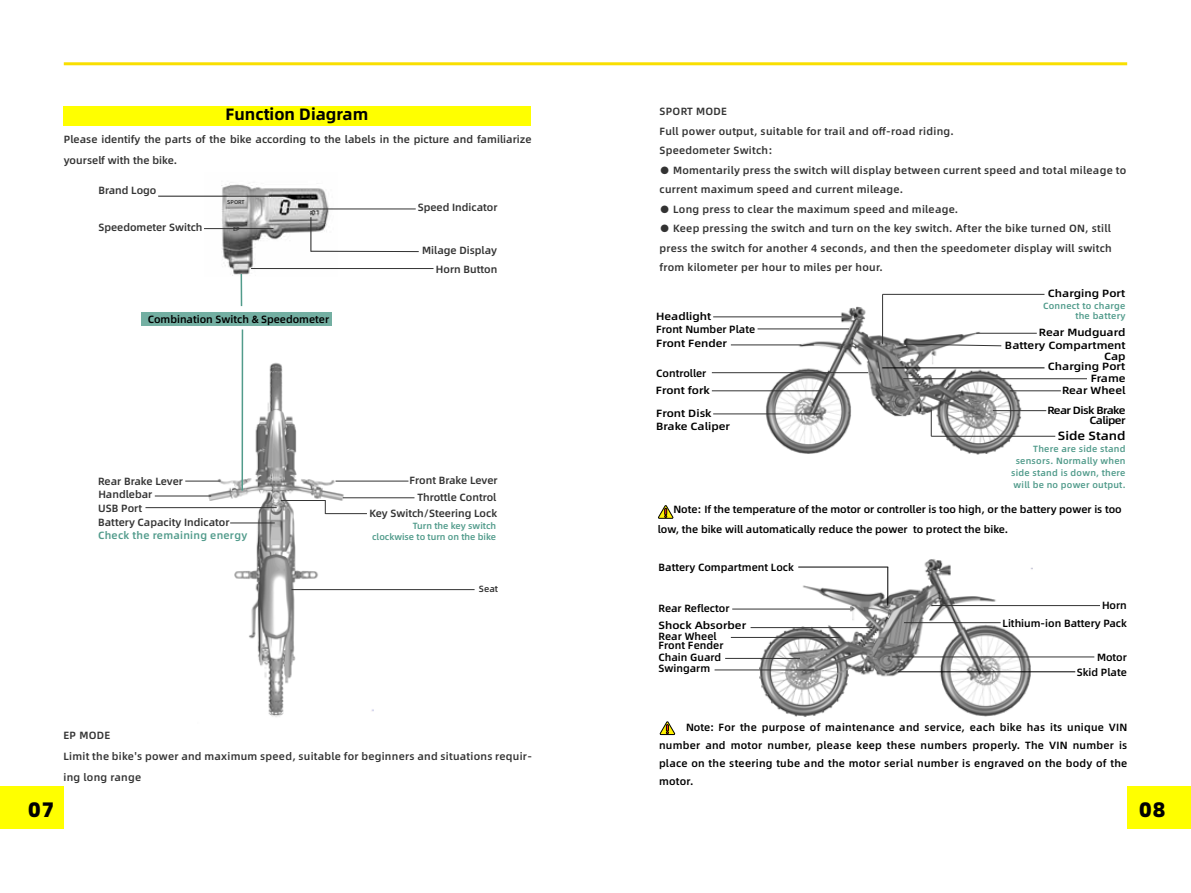
<style>
.page{position:relative;width:1191px;height:893px;background:#fff}
.page>*{position:absolute;margin:0;border:0;box-sizing:border-box;transform-origin:0 0}
.t1{font:21px "Alibaba Pu Hui Ti H";color:#000}
.t2{font:16.5px "Alibaba Pu Hui Ti B";color:#000}
.t3{font:12px "Alibaba Pu Hui Ti M";color:#000;scale:1.1 1}
.t4{font:10.5px/18px "Alibaba Pu Hui Ti M";color:#000}
.t5{font:10.5px/19.5px "Alibaba Pu Hui Ti M";letter-spacing:.025em;color:#333}
.t6{font:10.5px/13.8px "Alibaba Pu Hui Ti M";color:#333;text-align:right}
.t7{font:10.5px/10.5px "Alibaba Pu Hui Ti M";color:#000;text-align:right;scale:1.1 1}
.t8{font:10.5px/21px "Alibaba Pu Hui Ti M";letter-spacing:.005em;color:#333}
.t9{font:10.5px "Alibaba Pu Hui Ti M";letter-spacing:.025em;color:#519b8b}
.t10{font:10.5px/10.5px "Alibaba Pu Hui Ti M";letter-spacing:-.05em;color:#000;text-align:right;scale:1.1 1}
.t11{font:9px/12px "Alibaba Pu Hui Ti M";letter-spacing:.025em;color:#519b8b;text-align:right}
.t12{font:9px/10.5px "Alibaba Pu Hui Ti M";color:#519b8b;text-align:right}
.t13{font:9px "Alibaba Pu Hui Ti M";color:#333}
.t14{font:5.7px "Alibaba Pu Hui Ti M";color:#333}
</style>
<div class="page">
<img style="left:758px;top:559px;width:274px;height:158px">
<img style="left:763px;top:305px;width:260px;height:150px">
<div style="left:64px;top:106px;width:467px;height:19px;background:#ff0"></div>
<div style="left:0;top:787px;width:64px;height:42px;background:#ff0"></div>
<div style="left:1127px;top:787px;width:64px;height:42px;background:#ff0"></div>
<img style="left:204px;top:183px;width:133px;height:94px">
<hr style="left:158px;top:196px;width:130px;height:1px;background:#333">
<hr style="left:311px;top:251px;width:108px;height:1px;background:#333">
<hr style="left:310px;top:217px;width:1px;height:35px;background:#333">
<svg style="left:659px;top:721px;width:17px;height:14px"></svg>
<div style="left:141px;top:312px;width:191px;height:14px;background:#73afa2"></div>
<img style="left:194px;top:357px;width:194px;height:360px">
<hr style="left:241px;top:329px;width:2px;height:161px;background:#519b8b">
<hr style="left:185px;top:481px;width:35px;height:1px;background:#333">
<hr style="left:155px;top:496px;width:56px;height:1px;background:#333">
<hr style="left:145px;top:507px;width:132px;height:1px;background:#333">
<hr style="left:230px;top:523px;width:45px;height:1px;background:#333">
<hr style="left:291px;top:589px;width:183px;height:1px;background:#333">
<hr style="left:335px;top:481px;width:73px;height:1px;background:#333">
<svg style="left:325px;top:500px;width:1px;height:13px"></svg>
<hr style="left:343px;top:497px;width:71px;height:1px;background:#333">
<hr style="left:281px;top:500px;width:44px;height:1px;background:#333">
<hr style="left:325px;top:513px;width:42px;height:1px;background:#333">
<hr style="left:713px;top:316px;width:128px;height:1px;background:#333">
<hr style="left:882px;top:367px;width:162px;height:1px;background:#000">
<hr style="left:757px;top:329px;width:92px;height:1px;background:#333">
<hr style="left:731px;top:345px;width:70px;height:1px;background:#333">
<hr style="left:712px;top:372px;width:156px;height:1px;background:#333">
<hr style="left:712px;top:390px;width:109px;height:1px;background:#333">
<hr style="left:713px;top:413px;width:108px;height:1px;background:#333">
<hr style="left:714px;top:670px;width:100px;height:1px;background:#333">
<hr style="left:725px;top:658px;width:75px;height:1px;background:#333">
<hr style="left:750px;top:627px;width:122px;height:1px;background:#333">
<hr style="left:798px;top:567px;width:90px;height:1px;background:#000">
<hr style="left:732px;top:609px;width:118px;height:1px;background:#333">
<hr style="left:931px;top:605px;width:169px;height:1px;background:#333">
<hr style="left:904px;top:622px;width:96px;height:1px;background:#333">
<hr style="left:892px;top:657px;width:202px;height:1px;background:#333">
<hr style="left:898px;top:671px;width:177px;height:1px;background:#000">
<hr style="left:976px;top:333px;width:60px;height:1px;background:#333">
<hr style="left:1009px;top:390px;width:51px;height:1px;background:#333">
<hr style="left:992px;top:410px;width:54px;height:1px;background:#333">
<hr style="left:903px;top:378px;width:184px;height:1px;background:#333">
<hr style="left:931px;top:436px;width:124px;height:1px;background:#333">
<svg style="left:931px;top:410px;width:1px;height:26px"></svg>
<svg style="left:898px;top:343px;width:104px;height:4px"></svg>
<hr style="left:882px;top:294px;width:1px;height:50px;background:#333">
<hr style="left:887px;top:567px;width:1px;height:39px;background:#000">
<svg style="left:658px;top:505px;width:16px;height:14px"></svg>
<hr style="left:731px;top:637px;width:109px;height:1px;background:#333">
<hr style="left:64px;top:62px;width:1063px;height:3px;background:#f9df00">
<hr style="left:240px;top:274px;width:2px;height:32px;background:#519b8b">
<hr style="left:204px;top:228px;width:69px;height:1px;background:#333">
<hr style="left:251px;top:268px;width:182px;height:1px;background:#333">
<hr style="left:290px;top:209px;width:126px;height:1px;background:#333">
<hr style="left:882px;top:294px;width:162px;height:1px;background:#333">
<h2 class="t2" style="left:226px;top:102px;width:144px">Function Diagram</h2>
<p class="t8" style="left:64px;top:128px;width:469px">Please identify the parts of the bike according to the labels in the picture and familiarize yourself with the bike.</p>
<p class="t6" style="left:98px;top:183px;width:60px">Brand Logo</p>
<p class="t6" style="left:98px;top:220px;width:106px">Speedometer Switch</p>
<p class="t14" style="left:227px;top:197px;width:19px">SPORT</p>
<p class="t14" style="left:233px;top:225px;width:8px">EP</p>
<p class="t4" style="left:148px;top:310px;width:183px">Combination Switch &amp; Speedometer</p>
<p class="t6" style="left:418px;top:200px;width:81px">Speed Indicator</p>
<p class="t6" style="left:422px;top:243px;width:76px">Milage Display</p>
<p class="t6" style="left:436px;top:261px;width:63px">Horn Button</p>
<p class="t6" style="left:409px;top:471px;width:90px;line-height:17px">Front Brake Lever<br>Throttle Control</p>
<p class="t6" style="left:98px;top:473px;width:133px;text-align:left">Rear Brake Lever<br>Handlebar<br>USB Port<br>Battery Capacity Indicator</p>
<p class="t6" style="left:369px;top:505px;width:129px">Key Switch/Steering Lock</p>
<p class="t9" style="left:98px;top:527px;width:151px">Check the remaining energy</p>
<p class="t12" style="left:372px;top:520px;width:125px">Turn the key switch clockwise to turn on the bike</p>
<p class="t13" style="left:479px;top:582px;width:21px">Seat</p>
<p class="t5" style="left:63px;top:724px;width:470px;line-height:21px">EP MODE<br>Limit the bike's power and maximum speed, suitable for beginners and situations requir&shy;ing long range</p>
<p class="t5" style="left:659px;top:101px;width:296px">SPORT MODE<br>Full power output, suitable for trail and off-road riding.<br>Speedometer Switch:</p>
<p class="t5" style="left:659px;top:160px;width:468px">● Momentarily press the switch will display between current speed and total mileage to current maximum speed and current mileage.</p>
<p class="t5" style="left:659px;top:199px;width:300px">● Long press to clear the maximum speed and mileage.</p>
<p class="t5" style="left:659px;top:218px;width:454px;text-align:justify">● Keep pressing the switch and turn on the key switch. After the bike turned ON, still press the switch for another 4 seconds, and then the speedometer display will switch from kilometer per hour to miles per hour.</p>
<p class="t7" style="left:656px;top:311px;width:52px">Headlight</p>
<p class="t4" style="left:656px;top:319px;width:100px">Front Number Plate</p>
<p class="t7" style="left:656px;top:338px;width:66px">Front Fender</p>
<p class="t4" style="left:656px;top:363px;width:52px">Controller</p>
<p class="t7" style="left:656px;top:384px;width:51px">Front fork</p>
<p class="t7" style="left:656px;top:406px;width:69px;line-height:12.6px;text-align:left">Front Disk<br>Brake Caliper</p>
<p class="t7" style="left:1048px;top:288px;width:72px">Charging Port</p>
<p class="t11" style="left:1043px;top:300px;width:84px;line-height:10.5px">Connect to charge the battery</p>
<p class="t7" style="left:1039px;top:327px;width:80px">Rear Mudguard</p>
<p class="t7" style="left:1005px;top:340px;width:111px">Battery Compartment<br>Cap</p>
<p class="t7" style="left:1090px;top:373px;width:33px">Frame</p>
<p class="t7" style="left:1048px;top:361px;width:72px">Charging Port</p>
<p class="t7" style="left:1062px;top:384px;width:59px">Rear Wheel</p>
<p class="t10" style="left:1047px;top:404px;width:73px">Rear Disk Brake<br>Caliper</p>
<p class="t3" style="left:1057px;top:427px;width:63px">Side Stand</p>
<p class="t11" style="left:1011px;top:442px;width:116px">There are side stand sensors. Normally when side stand is down, there will be no power output.</p>
<p class="t4" style="left:657px;top:499px;width:465px;line-height:19.5px;text-indent:16px">Note: If the temperature of the motor or controller is too high, or the battery power is too low, the bike will automatically reduce the power to protect the bike.</p>
<p class="t4" style="left:658px;top:557px;width:137px">Battery Compartment Lock</p>
<p class="t4" style="left:658px;top:599px;width:89px;line-height:17.1px">Rear Reflector<br>Shock Absorber</p>
<p class="t4" style="left:658px;top:631px;width:67px;line-height:9px">Rear Wheel<br>Front Fender</p>
<p class="t4" style="left:1002px;top:596px;width:126px;text-align:right">Horn<br>Lithium-ion Battery Pack</p>
<p class="t4" style="left:658px;top:648px;width:64px">Chain Guard</p>
<p class="t4" style="left:658px;top:659px;width:53px">Swingarm</p>
<p class="t4" style="left:1076px;top:650px;width:52px;line-height:14.9px;text-align:right">Motor<br>Skid Plate</p>
<p class="t4" style="left:659px;top:718px;width:470px;text-align:justify;text-indent:27px">Note: For the purpose of maintenance and service, each bike has its unique VIN number and motor number, please keep these numbers properly. The VIN number is place on the steering tube and the motor serial number is engraved on the body of the motor.</p>
<h1 class="t1" style="left:28px;top:793px;width:28px">07</h1>
<h1 class="t1" style="left:1139px;top:793px;width:28px">08</h1>
</div>
